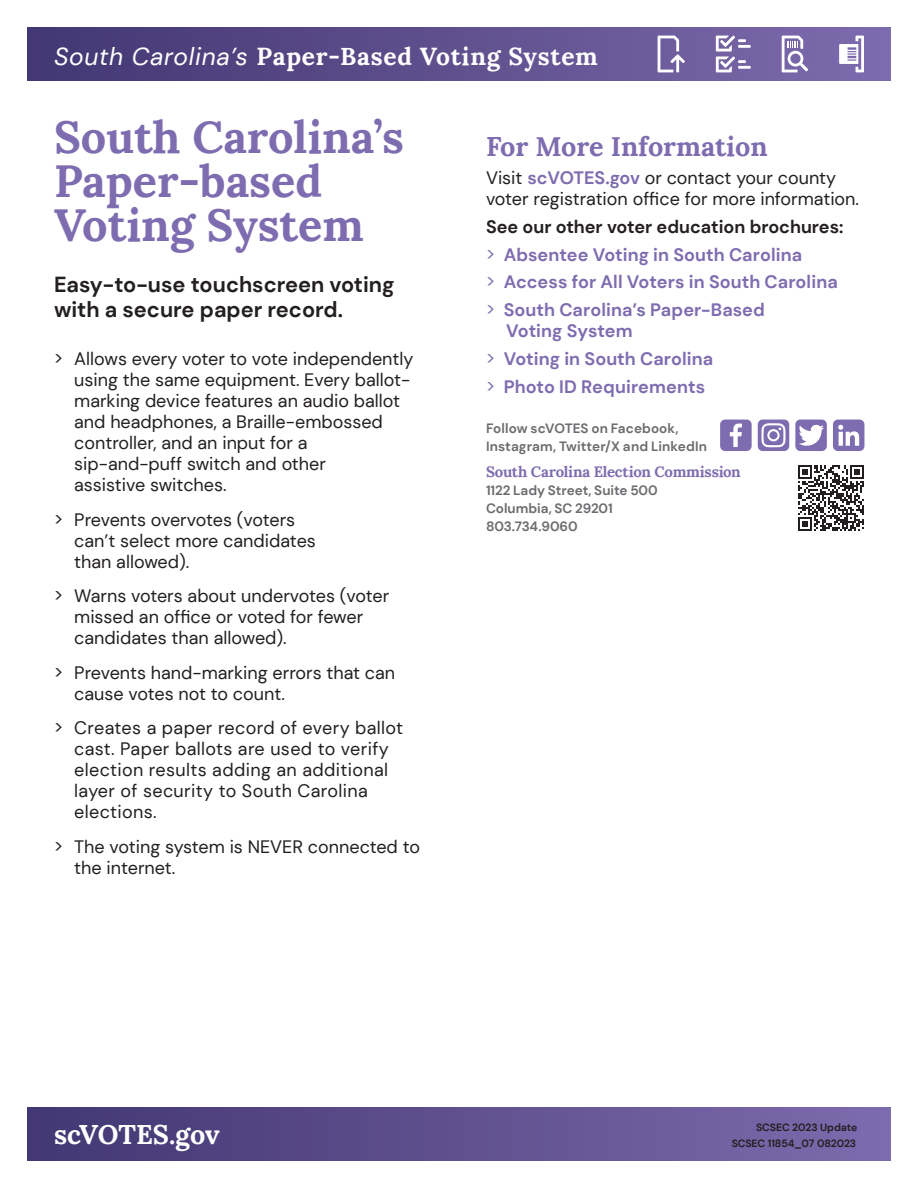
<style>
.page{position:relative;width:918px;height:1188px;background:#fff}
.page>*{position:absolute;margin:0;border:0;box-sizing:border-box;transform-origin:0 0}
.t1{font:700 45px/43.7px "Lora";color:#7e6cb0}
.t2{font:700 27px "Lora";color:#7e6cb0}
.t3{font:700 27px "Lora";letter-spacing:-.005em;color:#fff}
.t4{font:700 24.6px "Lora";letter-spacing:.03em;color:#fff}
.t5{font:700 21.75px/24.8px "DM Sans";color:#231f20}
.t6{font:18px/21px "DM Sans";color:#231f20}
.t7{font:700 18px/21px "DM Sans";letter-spacing:.005em;color:#7e6cb0}
.t8{font:18px/21px "DM Sans";letter-spacing:.02em;color:#231f20}
.t9{font:700 18px "DM Sans";color:#231f20}
.t10{font:700 15px "Lora";letter-spacing:-.015em;color:#7e6cb0}
.t11{font:700 13.5px/18px "DM Sans";color:#6c6d70}
.t12{font:700 10.5px "DM Sans";letter-spacing:-.01em;color:#231f20}
.s1{font-family:"DM Sans";font-weight:400;font-style:italic}
.s2{font-weight:700;color:#7e6cb0}
.s3{font-weight:400}
</style>
<div class="page">
<div style="left:27px;top:27px;width:864px;height:54px;background:linear-gradient(to right,#413671,#806dae)"></div>
<svg style="left:658px;top:36px;width:27px;height:36px"></svg>
<svg style="left:716px;top:36px;width:35px;height:36px"></svg>
<svg style="left:782px;top:36px;width:26px;height:36px"></svg>
<svg style="left:839px;top:36px;width:25px;height:36px"></svg>
<div style="left:27px;top:1107px;width:864px;height:54px;background:linear-gradient(to right,#423772,#7e6bad)"></div>
<div style="left:758px;top:420px;width:31px;height:31px;background:#7e6cb0;border-radius:5px"></div>
<svg style="left:761px;top:423px;width:25px;height:24px"></svg>
<div style="left:720px;top:420px;width:32px;height:31px;background:#7e6cb0;border-radius:5px"></div>
<svg style="left:730px;top:424px;width:12px;height:23px"></svg>
<div style="left:795px;top:420px;width:32px;height:31px;background:#7e6cb0;border-radius:5px"></div>
<svg style="left:799px;top:425px;width:25px;height:21px"></svg>
<div style="left:833px;top:420px;width:31px;height:31px;background:#7e6cb0;border-radius:5px"></div>
<svg style="left:838px;top:425px;width:21px;height:21px"></svg>
<svg style="left:798px;top:465px;width:66px;height:66px"></svg>
<p class="t4" style="left:54px;top:35px;width:545px"><span class="s1">South Carolina’s</span> Paper-Based Voting System</p>
<p class="t1" style="left:54px;top:111px;width:351px">South Carolina’s<br>Paper-based<br>Voting System</p>
<p class="t5" style="left:54px;top:272px;width:342px">Easy-to-use touchscreen voting with a secure paper record.</p>
<p class="t6" style="left:74px;top:348px;width:341px;text-indent:-20px">&gt; Allows every voter to vote independently using the same equipment. Every ballot&shy;marking device features an audio ballot and headphones, a Braille-embossed controller, and an input for a sip-and-puff switch and other<br>assistive switches.</p>
<p class="t6" style="left:74px;top:509px;width:243px;text-indent:-20px">&gt; Prevents overvotes (voters can’t select more candidates than allowed).</p>
<p class="t6" style="left:74px;top:585px;width:317px;text-indent:-20px">&gt; Warns voters about undervotes (voter missed an office or voted for fewer candidates than allowed).</p>
<p class="t6" style="left:74px;top:662px;width:323px;text-indent:-20px">&gt; Prevents hand-marking errors that can cause votes not to count.</p>
<p class="t8" style="left:74px;top:717px;width:331px;text-indent:-20px">&gt; Creates a paper record of every ballot cast. Paper ballots are used to verify election results adding an additional layer of security to South Carolina elections.</p>
<p class="t6" style="left:74px;top:836px;width:347px;text-indent:-20px">&gt; The voting system is NEVER connected to the internet.</p>
<p class="t2" style="left:486px;top:124px;width:283px">For More Information</p>
<p class="t6" style="left:486px;top:167px;width:375px">Visit <span class="s2">scVOTES.gov</span> or contact your county voter registration office for more information.</p>
<p class="t9" style="left:486px;top:215px;width:359px">See our other voter education brochures:</p>
<p class="t7" style="left:486px;top:244px;width:318px"><span class="s3">&gt;</span> Absentee Voting in South Carolina</p>
<p class="t7" style="left:486px;top:271px;width:353px"><span class="s3">&gt;</span> Access for All Voters in South Carolina</p>
<p class="t7" style="left:506px;top:299px;width:260px;text-indent:-20px"><span class="s3">&gt;</span> South Carolina’s Paper-Based<br>Voting System</p>
<p class="t7" style="left:486px;top:348px;width:229px"><span class="s3">&gt;</span> Voting in South Carolina</p>
<p class="t7" style="left:486px;top:376px;width:221px"><span class="s3">&gt;</span> Photo ID Requirements</p>
<p class="t11" style="left:486px;top:419px;width:223px">Follow scVOTES on Facebook,<br>Instagram, Twitter/X and LinkedIn</p>
<p class="t10" style="left:486px;top:459px;width:256px">South Carolina Election Commission</p>
<p class="t11" style="left:486px;top:481px;width:173px">1122 Lady Street, Suite 500<br>Columbia, SC 29201</p>
<p class="t11" style="left:486px;top:517px;width:93px">803.734.9060</p>
<p class="t3" style="left:54px;top:1112px;width:167px">scVOTES.gov</p>
<p class="t12" style="left:756px;top:1121px;width:103px">SCSEC 2023 Update</p>
<p class="t12" style="left:732px;top:1137px;width:126px">SCSEC 11854_07 082023</p>
</div>
